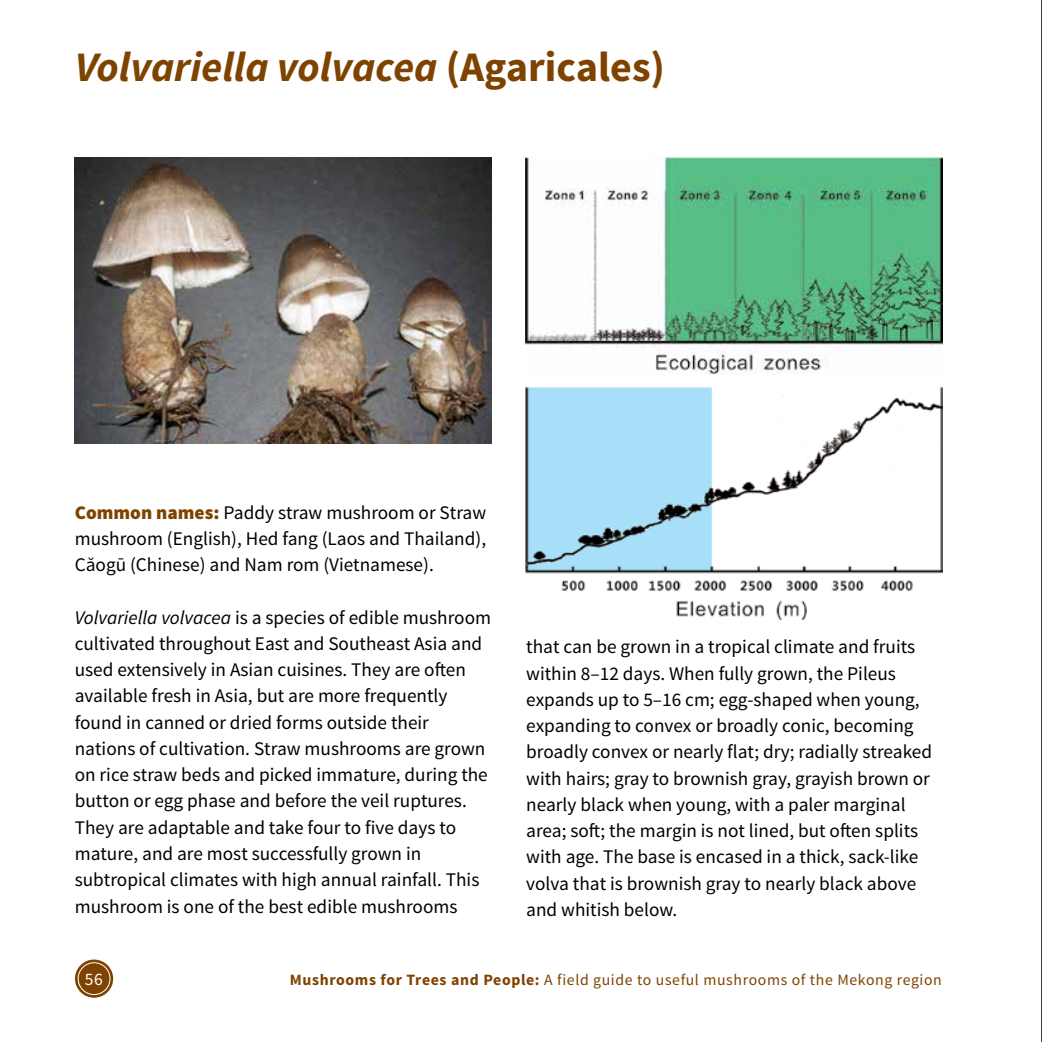
<style>
.page{position:relative;width:1042px;height:1042px;background:#fff}
.page>*{position:absolute;margin:0;border:0;box-sizing:border-box;transform-origin:0 0}
.t1{font:italic 700 42px "Source Sans Pro";color:#7e4300}
.t2{font:19.25px/26.2px "Source Sans Pro";color:#000}
.t3{font:17.5px "Source Sans Pro";color:#fff}
.t4{font:15.75px "Source Sans Pro";letter-spacing:.04em;color:#7e4300}
.s1{font-style:normal}
.s2{font-weight:900;color:#7e4300}
.s3{font-style:italic}
.s4{font-weight:700}
</style>
<div class="page">
<svg style="left:75px;top:959px;width:38px;height:39px"></svg>
<div style="left:78px;top:962px;width:32px;height:33px;border:1px solid #fff;border-radius:50%"></div>
<hr style="left:1041px;top:0;width:1px;height:1042px;background:#000">
<img style="left:75px;top:158px;width:416px;height:285px">
<img style="left:526px;top:388px;width:417px;height:231px">
<img style="left:526px;top:158px;width:417px;height:216px">
<h1 class="t1" style="left:75px;top:40px;width:592px">Volvariella volvacea <span class="s1">(Agaricales)</span></h1>
<p class="t2" style="left:75px;top:499px;width:413px;text-align:justify"><span class="s2">Common names:</span> Paddy straw mushroom or Straw mushroom (English), Hed fang (Laos and Thailand), Căogū (Chinese) and Nam rom (Vietnamese).</p>
<p class="t2" style="left:75px;top:604px;width:418px"><span class="s3">Volvariella volvacea</span> is a species of edible mushroom cultivated throughout East and Southeast Asia and used extensively in Asian cuisines. They are often available fresh in Asia, but are more frequently found in canned or dried forms outside their nations of cultivation. Straw mushrooms are grown on rice straw beds and picked immature, during the button or egg phase and before the veil ruptures.<br>They are adaptable and take four to five days to mature, and are most successfully grown in subtropical climates with high annual rainfall. This mushroom is one of the best edible mushrooms</p>
<p class="t2" style="left:526px;top:634px;width:407px">that can be grown in a tropical climate and fruits within 8–12 days. When fully grown, the Pileus expands up to 5–16 cm; egg-shaped when young, expanding to convex or broadly conic, becoming broadly convex or nearly flat; dry; radially streaked with hairs; gray to brownish gray, grayish brown or nearly black when young, with a paler marginal area; soft; the margin is not lined, but often splits with age. The base is encased in a thick, sack-like volva that is brownish gray to nearly black above and whitish below.</p>
<p class="t3" style="left:85px;top:968px;width:20px">56</p>
<p class="t4" style="left:290px;top:969px;width:653px"><span class="s4">Mushrooms for Trees and People:</span> A field guide to useful mushrooms of the Mekong region</p>
</div>
